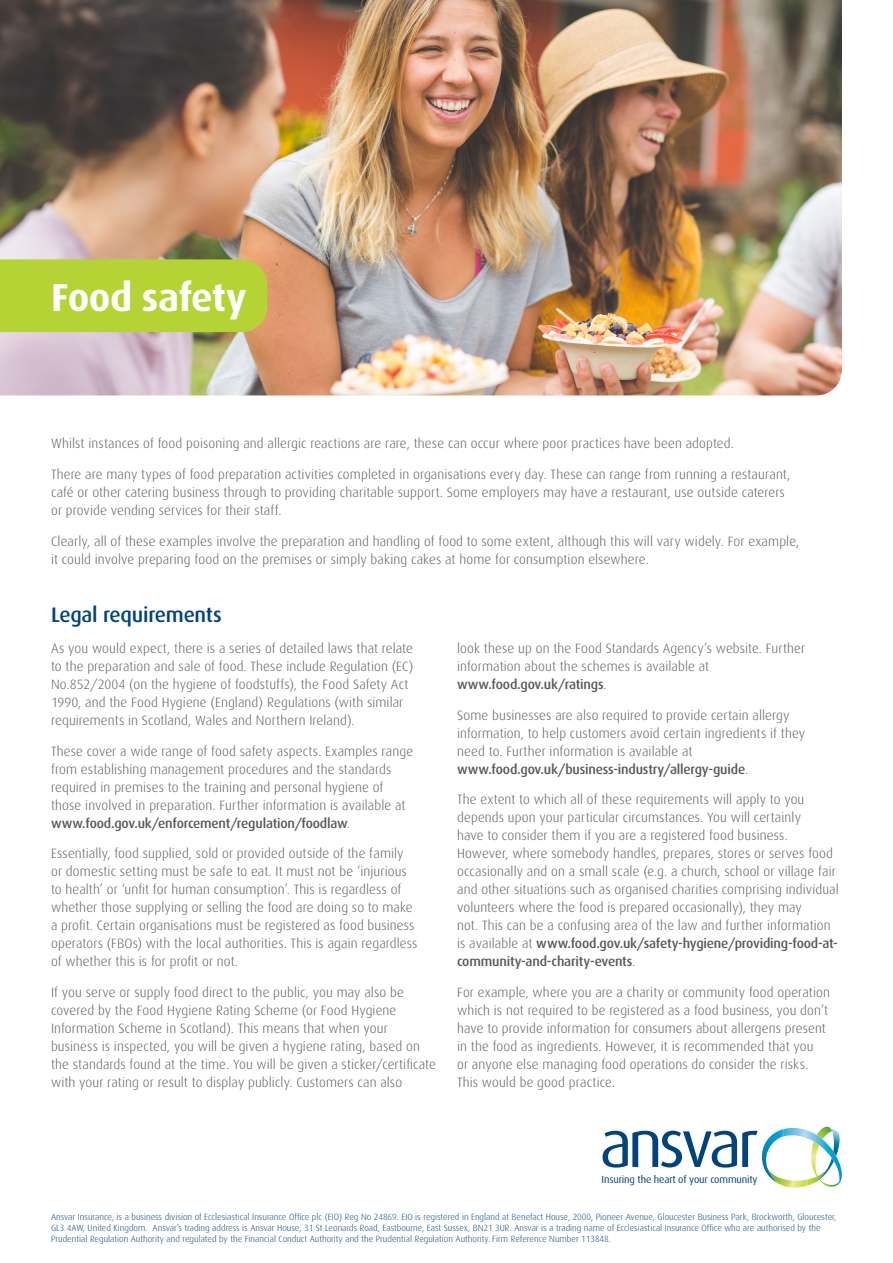
<style>
.page{position:relative;width:893px;height:1263px;background:#fff}
.page>*{position:absolute;margin:0;border:0;box-sizing:border-box;transform-origin:0 0}
.Headline{font:700 39px "Dax";letter-spacing:-.02em;color:#fff}
.Intro{font:500 21px "Dax";letter-spacing:-.01em;color:#01437c}
.Body{font:300 13.5px/18px "Dax";letter-spacing:.01em;color:#57585a}
.t1{font:10.35px "Dax";letter-spacing:-.015em;color:#01437c}
.t2{font:300 9px/10.8px "Dax";color:#01437c}
.s1{font-weight:500}
</style>
<div class="page">
<svg style="left:602px;top:1127px;width:240px;height:61px"></svg>
<img style="left:761px;top:1129px;width:23px;height:53px">
<img style="left:0;top:0;width:842px;height:395px">
<div style="left:0;top:259px;width:267px;height:73px;background:#b5d334"></div>
<p class="Headline" style="left:51px;top:275px;width:197px">Food safety</p>
<p class="Body" style="left:51px;top:435px;width:684px">Whilst instances of food poisoning and allergic reactions are rare, these can occur where poor practices have been adopted.</p>
<p class="Body" style="left:51px;top:466px;width:741px">There are many types of food preparation activities completed in organisations every day. These can range from running a restaurant, café or other catering business through to providing charitable support. Some employers may have a restaurant, use outside caterers or provide vending services for their staff.</p>
<p class="Body" style="left:51px;top:532px;width:750px">Clearly, all of these examples involve the preparation and handling of food to some extent, although this will vary widely. For example, it could involve preparing food on the premises or simply baking cakes at home for consumption elsewhere.</p>
<p class="Intro" style="left:51px;top:603px;width:172px">Legal requirements</p>
<p class="Body" style="left:51px;top:639px;width:364px">As you would expect, there is a series of detailed laws that relate to the preparation and sale of food. These include Regulation (EC)<br>No.852/2004 (on the hygiene of foodstuffs), the Food Safety Act 1990, and the Food Hygiene (England) Regulations (with similar requirements in Scotland, Wales and Northern Ireland).</p>
<p class="Body" style="left:51px;top:742px;width:364px">These cover a wide range of food safety aspects. Examples range from establishing management procedures and the standards required in premises to the training and personal hygiene of those involved in preparation. Further information is available at <span class="s1">www.food.gov.uk/enforcement/regulation/foodlaw</span>.</p>
<p class="Body" style="left:51px;top:845px;width:368px">Essentially, food supplied, sold or provided outside of the family or domestic setting must be safe to eat. It must not be ‘injurious to health’ or ‘unfit for human consumption’. This is regardless of whether those supplying or selling the food are doing so to make a profit. Certain organisations must be registered as food business operators (FBOs) with the local authorities. This is again regardless of whether this is for profit or not.</p>
<p class="Body" style="left:51px;top:984px;width:386px">If you serve or supply food direct to the public, you may also be covered by the Food Hygiene Rating Scheme (or Food Hygiene Information Scheme in Scotland). This means that when your business is inspected, you will be given a hygiene rating, based on the standards found at the time. You will be given a sticker/certificate with your rating or result to display publicly. Customers can also</p>
<p class="Body" style="left:457px;top:639px;width:350px">look these up on the Food Standards Agency’s website. Further information about the schemes is available at <span class="s1">www.food.gov.uk/ratings</span>.</p>
<p class="Body" style="left:457px;top:706px;width:350px">Some businesses are also required to provide certain allergy information, to help customers avoid certain ingredients if they need to. Further information is available at <span class="s1">www.food.gov.uk/business-industry/allergy-guide</span>.</p>
<p class="Body" style="left:457px;top:791px;width:383px">The extent to which all of these requirements will apply to you depends upon your particular circumstances. You will certainly<br>have to consider them if you are a registered food business.<br>However, where somebody handles, prepares, stores or serves food occasionally and on a small scale (e.g. a church, school or village fair and other situations such as organised charities comprising individual volunteers where the food is prepared occasionally), they may<br>not. This can be a confusing area of the law and further information is available at <span class="s1">www.food.gov.uk/safety-hygiene/providing-food-at&shy;community-and-charity-events</span>.</p>
<p class="Body" style="left:457px;top:984px;width:374px">For example, where you are a charity or community food operation which is not required to be registered as a food business, you don’t have to provide information for consumers about allergens present in the food as ingredients. However, it is recommended that you<br>or anyone else managing food operations do consider the risks.<br>This would be good practice.</p>
<p class="t1" style="left:602px;top:1173px;width:158px">Insuring the heart of your community</p>
<p class="t2" style="left:51px;top:1212px;width:787px">Ansvar Insurance, is a business division of Ecclesiastical Insurance Office plc (EIO) Reg No 24869. EIO is registered in England at Benefact House, 2000, Pioneer Avenue, Gloucester Business Park, Brockworth, Gloucester,<br>GL3 4AW, United Kingdom. Ansvar’s trading address is Ansvar House, 31 St Leonards Road, Eastbourne, East Sussex, BN21 3UR. Ansvar is a trading name of Ecclesiastical Insurance Office who are authorised by the<br>Prudential Regulation Authority and regulated by the Financial Conduct Authority and the Prudential Regulation Authority. Firm Reference Number 113848.</p>
</div>
